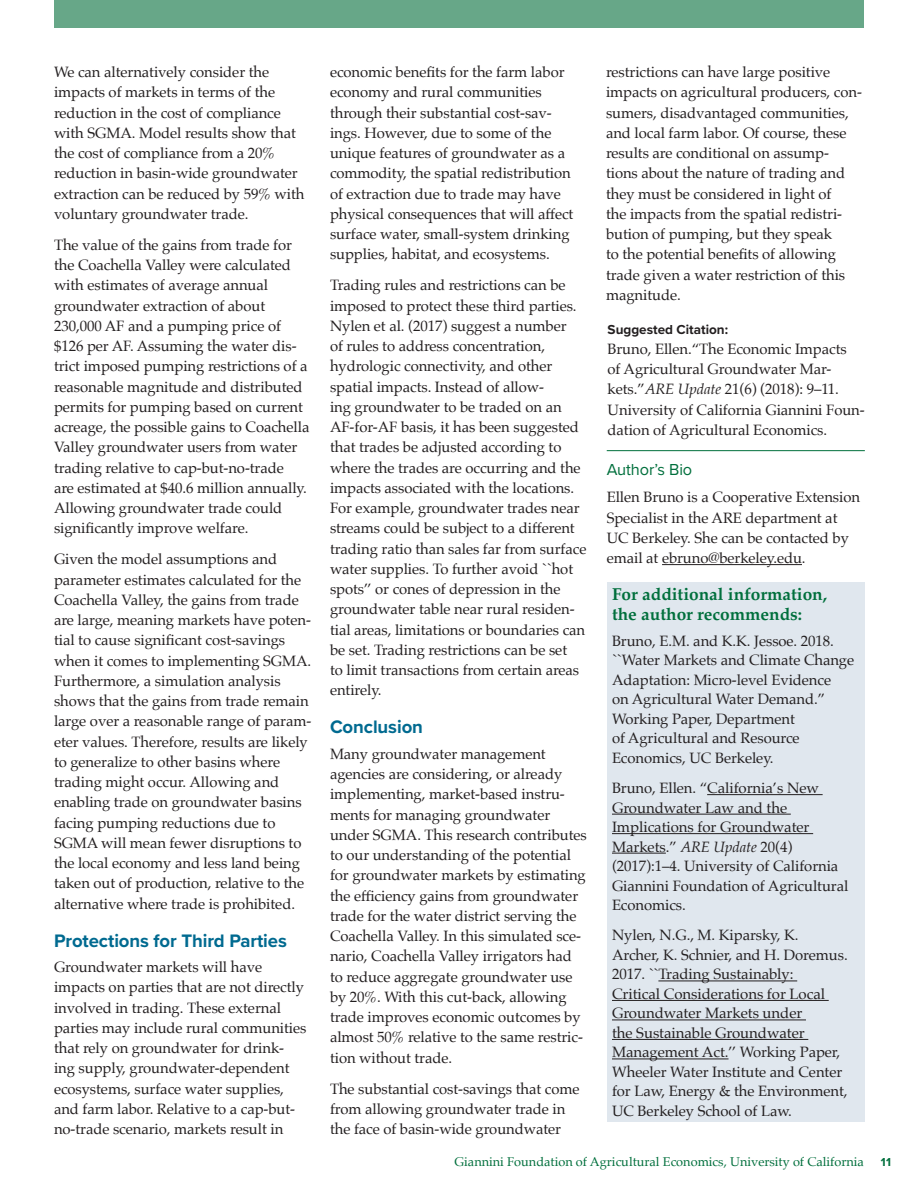
<style>
.page{position:relative;width:918px;height:1188px;background:#fff}
.page>*{position:absolute;margin:0;border:0;box-sizing:border-box;transform-origin:0 0}
.Article_Subhead{font:700 18.75px "Proxima Nova";letter-spacing:-.005em;color:#006a90}
.For_Additional_Info{font:700 17.25px/19.5px "Palatino";color:#006f3c}
.Author_Bio_Header{font:16.5px "Proxima Nova";letter-spacing:-.005em;color:#006f3c}
.Article_Body__Palati{font:15px/20.2px "Palatino";letter-spacing:-.005em;color:#231f20}
.t1{font:700 13.5px "Proxima Nova";color:#231f20}
.t2{font:12.75px "Palatino";color:#006f3c}
.t3{font:700 12px "Proxima Nova";color:#006f3c}
.s1{font-style:italic}
</style>
<div class="page">
<div style="left:54px;top:0;width:810px;height:28px;background:#67a788"></div>
<div style="left:607px;top:582px;width:258px;height:540px;background:#e0e7ee"></div>
<hr style="left:707px;top:794px;width:116px;height:1px;background:#231f20">
<hr style="left:612px;top:814px;width:179px;height:1px;background:#231f20">
<hr style="left:612px;top:833px;width:201px;height:1px;background:#231f20">
<hr style="left:612px;top:853px;width:54px;height:1px;background:#231f20">
<hr style="left:658px;top:980px;width:139px;height:1px;background:#231f20">
<hr style="left:612px;top:1000px;width:217px;height:1px;background:#231f20">
<hr style="left:612px;top:1019px;width:194px;height:1px;background:#231f20">
<hr style="left:612px;top:1039px;width:196px;height:1px;background:#231f20">
<hr style="left:612px;top:1058px;width:117px;height:1px;background:#231f20">
<hr style="left:607px;top:450px;width:258px;height:1px;background:#006f3c">
<hr style="left:662px;top:564px;width:140px;height:1px;background:#231f20">
<p class="Article_Body__Palati" style="left:54px;top:62px;width:252px">We can alternatively consider the impacts of markets in terms of the reduction in the cost of compliance with SGMA. Model results show that the cost of compliance from a 20% reduction in basin-wide groundwater extraction can be reduced by 59% with voluntary groundwater trade.</p>
<p class="Article_Body__Palati" style="left:54px;top:235px;width:257px">The value of the gains from trade for the Coachella Valley were calculated with estimates of average annual groundwater extraction of about 230,000 AF and a pumping price of $126 per AF. Assuming the water dis&shy;trict imposed pumping restrictions of a reasonable magnitude and distributed permits for pumping based on current acreage, the possible gains to Coachella Valley groundwater users from water trading relative to cap-but-no-trade<br>are estimated at $40.6 million annually.<br>Allowing groundwater trade could significantly improve welfare.</p>
<p class="Article_Body__Palati" style="left:54px;top:549px;width:259px">Given the model assumptions and parameter estimates calculated for the Coachella Valley, the gains from trade are large, meaning markets have poten&shy;tial to cause significant cost-savings when it comes to implementing SGMA.<br>Furthermore, a simulation analysis shows that the gains from trade remain large over a reasonable range of param&shy;eter values. Therefore, results are likely to generalize to other basins where trading might occur. Allowing and enabling trade on groundwater basins facing pumping reductions due to SGMA will mean fewer disruptions to the local economy and less land being taken out of production, relative to the alternative where trade is prohibited.</p>
<p class="Article_Subhead" style="left:54px;top:926px;width:234px">Protections for Third Parties</p>
<p class="Article_Body__Palati" style="left:54px;top:957px;width:254px">Groundwater markets will have impacts on parties that are not directly involved in trading. These external parties may include rural communities that rely on groundwater for drink&shy;ing supply, groundwater-dependent ecosystems, surface water supplies, and farm labor. Relative to a cap-but&shy;no-trade scenario, markets result in</p>
<p class="Article_Body__Palati" style="left:330px;top:62px;width:245px">economic benefits for the farm labor economy and rural communities through their substantial cost-sav&shy;ings. However, due to some of the unique features of groundwater as a commodity, the spatial redistribution of extraction due to trade may have physical consequences that will affect surface water, small-system drinking supplies, habitat, and ecosystems.</p>
<p class="Article_Body__Palati" style="left:330px;top:275px;width:258px">Trading rules and restrictions can be imposed to protect these third parties.<br>Nylen et al. (2017) suggest a number<br>of rules to address concentration, hydrologic connectivity, and other spatial impacts. Instead of allow-<br>ing groundwater to be traded on an AF-for-AF basis, it has been suggested that trades be adjusted according to where the trades are occurring and the impacts associated with the locations.<br>For example, groundwater trades near streams could be subject to a different trading ratio than sales far from surface water supplies. To further avoid ``hot spots’’ or cones of depression in the groundwater table near rural residen&shy;tial areas, limitations or boundaries can be set. Trading restrictions can be set<br>to limit transactions from certain areas entirely.</p>
<p class="Article_Subhead" style="left:330px;top:713px;width:94px">Conclusion</p>
<p class="Article_Body__Palati" style="left:330px;top:744px;width:258px">Many groundwater management agencies are considering, or already implementing, market-based instru&shy;ments for managing groundwater under SGMA. This research contributes to our understanding of the potential for groundwater markets by estimating the efficiency gains from groundwater trade for the water district serving the Coachella Valley. In this simulated sce&shy;nario, Coachella Valley irrigators had to reduce aggregate groundwater use by 20%. With this cut-back, allowing trade improves economic outcomes by almost 50% relative to the same restric&shy;tion without trade.</p>
<p class="Article_Body__Palati" style="left:330px;top:1078px;width:251px">The substantial cost-savings that come from allowing groundwater trade in the face of basin-wide groundwater</p>
<p class="Article_Body__Palati" style="left:606px;top:62px;width:257px">restrictions can have large positive impacts on agricultural producers, con&shy;sumers, disadvantaged communities, and local farm labor. Of course, these results are conditional on assump&shy;tions about the nature of trading and they must be considered in light of<br>the impacts from the spatial redistri&shy;bution of pumping, but they speak<br>to the potential benefits of allowing trade given a water restriction of this magnitude.</p>
<p class="t1" style="left:608px;top:319px;width:122px">Suggested Citation:</p>
<p class="Article_Body__Palati" style="left:608px;top:339px;width:259px">Bruno, Ellen.“The Economic Impacts<br>of Agricultural Groundwater Mar&shy;kets.”<span class="s1">ARE Update</span> 21(6) (2018): 9–11.<br>University of California Giannini Foun&shy;dation of Agricultural Economics.</p>
<p class="Author_Bio_Header" style="left:607px;top:458px;width:87px">Author’s Bio</p>
<p class="Article_Body__Palati" style="left:607px;top:487px;width:255px">Ellen Bruno is a Cooperative Extension Specialist in the ARE department at UC Berkeley. She can be contacted by email at ebruno@berkeley.edu.</p>
<p class="For_Additional_Info" style="left:612px;top:584px;width:217px">For additional information, the author recommends:</p>
<p class="Article_Body__Palati" style="left:612px;top:631px;width:244px;line-height:19.5px">Bruno, E.M. and K.K. Jessoe. 2018. ``Water Markets and Climate Change<br>Adaptation: Micro-level Evidence<br>on Agricultural Water Demand.”<br>Working Paper, Department<br>of Agricultural and Resource<br>Economics, UC Berkeley.</p>
<p class="Article_Body__Palati" style="left:612px;top:778px;width:238px;line-height:19.5px">Bruno, Ellen. “California’s New<br>Groundwater Law and the<br>Implications for Groundwater<br>Markets.” <span class="s1">ARE Update</span> 20(4) (2017):1–4. University of California<br>Giannini Foundation of Agricultural<br>Economics.</p>
<p class="Article_Body__Palati" style="left:612px;top:925px;width:237px;line-height:19.5px">Nylen, N.G., M. Kiparsky, K.<br>Archer, K. Schnier, and H. Doremus.<br>2017. ``Trading Sustainably:<br>Critical Considerations for Local<br>Groundwater Markets under<br>the Sustainable Groundwater<br>Management Act.’’ Working Paper,<br>Wheeler Water Institute and Center for Law, Energy &amp; the Environment,<br>UC Berkeley School of Law.</p>
<p class="t2" style="left:455px;top:1151px;width:411px">Giannini Foundation of Agricultural Economics, University of California</p>
<p class="t3" style="left:881px;top:1153px;width:12px">11</p>
</div>
